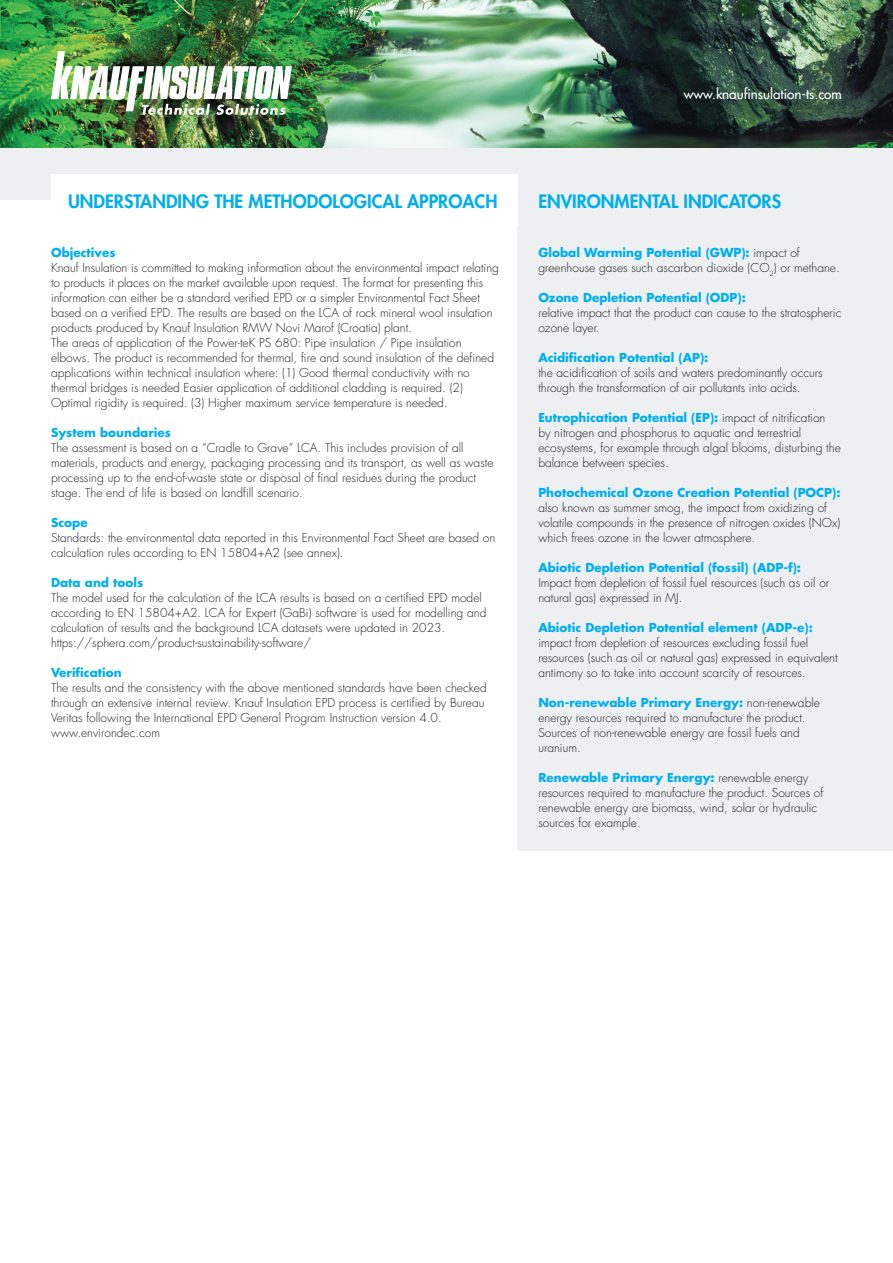
<style>
.page{position:relative;width:893px;height:1263px;background:#fff}
.page>*{position:absolute;margin:0;border:0;box-sizing:border-box;transform-origin:0 0}
.t1{font:800 18px "Futura KNAUF";color:#00aeef}
.t2{font:500 13.5px "Futura KNAUF";color:#fff}
.t3{font:300 12px/15px "Futura KNAUF";color:#231f20}
.t4{font:700 12px "Futura KNAUF";color:#00aeef}
.s1{font-weight:700;color:#00aeef}
</style>
<div class="page">
<div style="left:517px;top:149px;width:376px;height:701px;background:#edeff1"></div>
<img style="left:0;top:0;width:893px;height:149px">
<div style="left:0;top:149px;width:893px;height:51px;background:#edeff1"></div>
<div style="left:51px;top:174px;width:466px;height:51px;background:#fff"></div>
<img style="left:51px;top:51px;width:241px;height:64px">
<h1 class="t1" style="left:68px;top:189px;width:431px">UNDERSTANDING THE METHODOLOGICAL APPROACH</h1>
<p class="t4" style="left:51px;top:244px;width:66px">Objectives</p>
<p class="t3" style="left:51px;top:260px;width:449px">Knauf Insulation is committed to making information about the environmental impact relating to products it places on the market available upon request. The format for presenting this information can either be a standard verified EPD or a simpler Environmental Fact Sheet based on a verified EPD. The results are based on the LCA of rock mineral wool insulation products produced by Knauf Insulation RMW Novi Marof (Croatia) plant.<br>The areas of application of the Power-teK PS 680: Pipe insulation / Pipe insulation elbows. The product is recommended for thermal, fire and sound insulation of the defined applications within technical insulation where: (1) Good thermal conductivity with no thermal bridges is needed Easier application of additional cladding is required. (2)<br>Optimal rigidity is required. (3) Higher maximum service temperature is needed.</p>
<p class="t4" style="left:51px;top:424px;width:121px">System boundaries</p>
<p class="t3" style="left:51px;top:440px;width:444px">The assessment is based on a “Cradle to Grave” LCA. This includes provision of all materials, products and energy, packaging processing and its transport, as well as waste processing up to the end-of-waste state or disposal of final residues during the product stage. The end of life is based on landfill scenario.</p>
<p class="t4" style="left:51px;top:514px;width:38px">Scope</p>
<p class="t3" style="left:51px;top:530px;width:446px">Standards: the environmental data reported in this Environmental Fact Sheet are based on calculation rules according to EN 15804+A2 (see annex).</p>
<p class="t4" style="left:51px;top:574px;width:94px">Data and tools</p>
<p class="t3" style="left:51px;top:590px;width:437px">The model used for the calculation of the LCA results is based on a certified EPD model according to EN 15804+A2. LCA for Expert (GaBi) software is used for modelling and calculation of results and the background LCA datasets were updated in 2023. https://sphera.com/product-sustainability-software/</p>
<p class="t4" style="left:51px;top:664px;width:72px">Verification</p>
<p class="t3" style="left:51px;top:680px;width:437px">The results and the consistency with the above mentioned standards have been checked through an extensive internal review. Knauf Insulation EPD process is certified by Bureau Veritas following the International EPD General Program Instruction version 4.0. www.environdec.com</p>
<p class="t2" style="left:684px;top:85px;width:160px">www.knaufinsulation-ts.com</p>
<h1 class="t1" style="left:538px;top:189px;width:244px">ENVIRONMENTAL INDICATORS</h1>
<p class="t3" style="left:538px;top:245px;width:303px"><span class="s1">Global Warming Potential (GWP):</span> impact of greenhouse gases such ascarbon dioxide (CO<sub>2</sub>) or methane.</p>
<p class="t4" style="left:538px;top:289px;width:209px">Ozone Depletion Potential (ODP):</p>
<p class="t3" style="left:538px;top:305px;width:305px">relative impact that the product can cause to the stratospheric ozone layer.</p>
<p class="t4" style="left:538px;top:349px;width:171px">Acidification Potential (AP):</p>
<p class="t3" style="left:538px;top:365px;width:286px">the acidification of soils and waters predominantly occurs through the transformation of air pollutants into acids.</p>
<p class="t3" style="left:538px;top:410px;width:304px"><span class="s1">Eutrophication Potential (EP):</span> impact of nitrification<br>by nitrogen and phosphorus to aquatic and terrestrial ecosystems, for example through algal blooms, disturbing the balance between species.</p>
<p class="t4" style="left:538px;top:484px;width:304px">Photochemical Ozone Creation Potential (POCP):</p>
<p class="t3" style="left:538px;top:500px;width:304px">also known as summer smog, the impact from oxidizing of volatile compounds in the presence of nitrogen oxides (NOx) which frees ozone in the lower atmosphere.</p>
<p class="t4" style="left:538px;top:559px;width:264px">Abiotic Depletion Potential (fossil) (ADP-f):</p>
<p class="t3" style="left:538px;top:575px;width:292px">Impact from depletion of fossil fuel resources (such as oil or natural gas) expressed in MJ.</p>
<p class="t4" style="left:538px;top:619px;width:276px">Abiotic Depletion Potential element (ADP-e):</p>
<p class="t3" style="left:538px;top:635px;width:301px">impact from depletion of resources excluding fossil fuel resources (such as oil or natural gas) expressed in equivalent antimony so to take into account scarcity of resources.</p>
<p class="t3" style="left:538px;top:695px;width:283px"><span class="s1">Non-renewable Primary Energy:</span> non-renewable energy resources required to manufacture the product.<br>Sources of non-renewable energy are fossil fuels and uranium.</p>
<p class="t3" style="left:538px;top:770px;width:287px"><span class="s1">Renewable Primary Energy:</span> renewable energy resources required to manufacture the product. Sources of renewable energy are biomass, wind, solar or hydraulic sources for example.</p>
</div>
